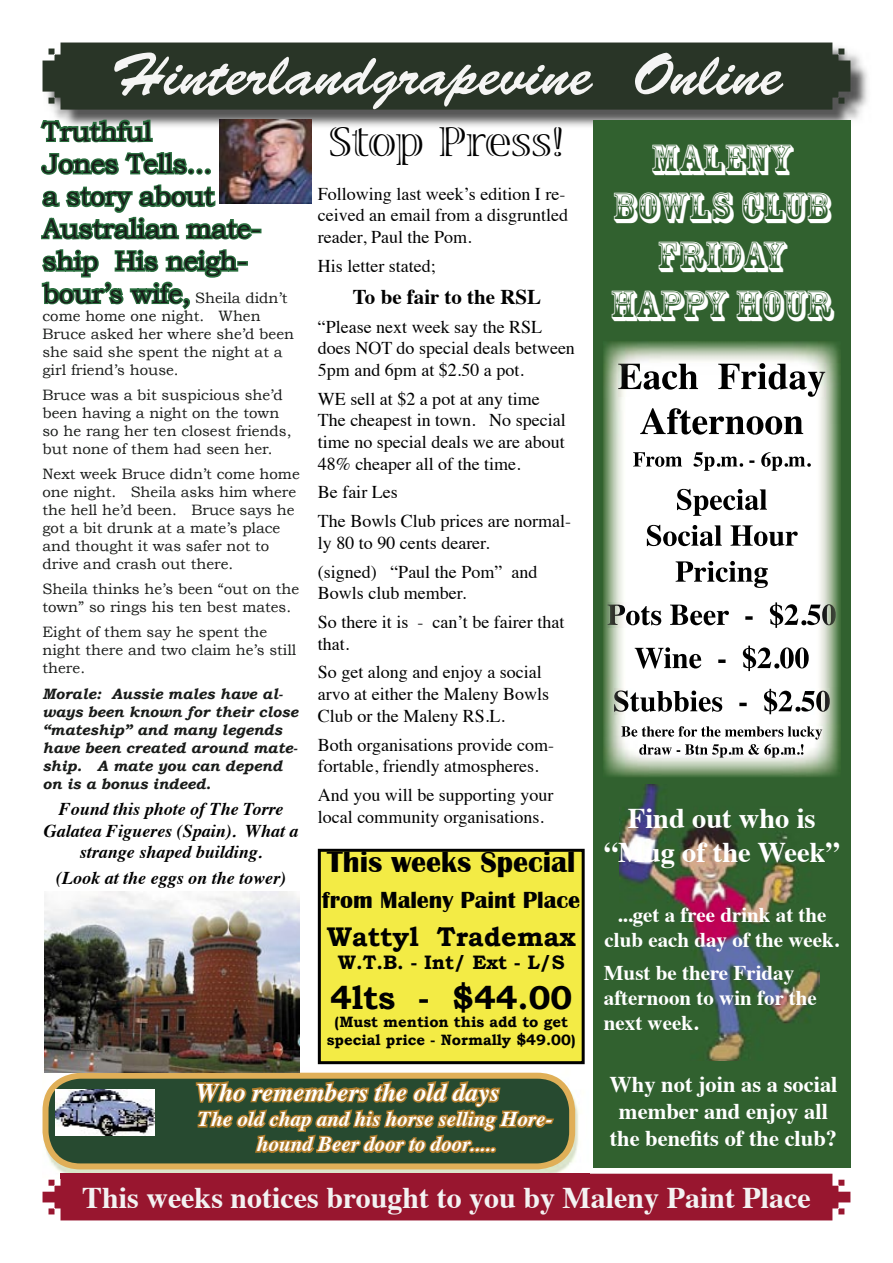
<style>
.page{position:relative;width:893px;height:1263px;background:#fff}
.page>*{position:absolute;margin:0;border:0;box-sizing:border-box;transform-origin:0 0}
.t1{font:60px "Brush Script Std";color:#f5f5f4}
.t2{font:42px "Viva Std";color:#000}
.t3{font:40.5px/48.6px "Rosewood Std";color:#fff;text-align:center}
.t4{font:700 33px "Bookman Old Style";color:#000}
.t5{font:700 30px "Times";color:#f3f2f2}
.t6{font:700 30px "Britannic";color:#000}
.t7{font:700 28.5px/34.2px "Times";color:#fff;text-align:center}
.t8{font:27px/32.4px "Bookman Old Style";letter-spacing:-.01em;color:#191b19}
.t9{font:700 27px "Bookman Old Style";color:#000}
.t10{font:italic 700 25.5px "Times";color:#fff}
.t11{font:700 24px "Britannic";color:#000}
.t12{font:700 22.5px/27px "Times";color:#fff;text-align:center}
.t13{font:700 21px/25.2px "Times";color:#fff;text-align:center}
.t14{font:italic 700 21px/25.2px "Times";color:#fff;text-align:center}
.t15{font:700 21px "Times";color:#000}
.t16{font:700 19.5px "Bookman Old Style";color:#000}
.t17{font:18px/21.6px "Times";color:#000}
.t18{font:italic 700 18px/21.6px "Times";color:#000;text-align:center}
.t19{font:15px/18px "Bookman Old Style";color:#191b19}
.t20{font:italic 700 15px/18px "Bookman Old Style";color:#191b19}
.t21{font:700 15px/18px "Bookman Old Style";color:#000;text-align:center}
.s1{font-size:27px}
</style>
<div class="page">
<img style="left:53px;top:53px;width:815px;height:77px">
<div style="left:43px;top:43px;width:807px;height:67px;background:#293527"></div>
<svg style="left:43px;top:1063px;width:807px;height:157px;background:#a94254"></svg>
<svg style="left:43px;top:1073px;width:532px;height:96px;background:#666839"></svg>
<img style="left:55px;top:1089px;width:99px;height:46px">
<svg style="left:40px;top:117px;width:114px;height:26px"></svg>
<svg style="left:41px;top:152px;width:170px;height:23px"></svg>
<div style="left:251px;top:229px;width:10px;height:4px;border:3px solid #286d3d"></div>
<svg style="left:41px;top:184px;width:213px;height:126px"></svg>
<img style="left:219px;top:119px;width:92px;height:84px">
<div style="left:593px;top:120px;width:257px;height:1047px;background:#31612f"></div>
<img style="left:620px;top:784px;width:199px;height:277px">
<img style="left:603px;top:341px;width:238px;height:436px">
<img style="left:618px;top:363px;width:208px;height:34px">
<img style="left:640px;top:408px;width:163px;height:27px">
<img style="left:633px;top:452px;width:178px;height:19px">
<img style="left:677px;top:489px;width:90px;height:27px">
<img style="left:647px;top:525px;width:151px;height:21px">
<img style="left:676px;top:561px;width:92px;height:27px">
<img style="left:608px;top:602px;width:228px;height:26px">
<img style="left:635px;top:646px;width:174px;height:25px">
<img style="left:614px;top:689px;width:216px;height:25px">
<img style="left:621px;top:726px;width:202px;height:13px">
<img style="left:639px;top:744px;width:164px;height:14px">
<img style="left:44px;top:892px;width:256px;height:181px">
<div style="left:318px;top:849px;width:267px;height:215px;background:#f3eb45"></div>
<h1 class="t1" style="left:110px;top:41px;width:674px">Hinterlandgrapevine Online</h1>
<h3 class="t8" style="left:43px;top:115px;width:220px">Truthful<br>Jones Tells...<br>a story about<br>Australian mate&shy;ship His neigh-</h3>
<p class="t19" style="left:43px;top:288px;width:253px"><span class="s1">bour’s wife,</span> Sheila didn’t come home one night. When<br>Bruce asked her where she’d been she said she spent the night at a girl friend’s house.</p>
<p class="t19" style="left:43px;top:386px;width:250px">Bruce was a bit suspicious she’d been having a night on the town so he rang her ten closest friends, but none of them had seen her.</p>
<p class="t19" style="left:43px;top:465px;width:259px">Next week Bruce didn’t come home one night. Sheila asks him where the hell he’d been. Bruce says he got a bit drunk at a mate’s place and thought it was safer not to drive and crash out there.</p>
<p class="t19" style="left:43px;top:580px;width:258px">Sheila thinks he’s been “out on the town” so rings his ten best mates.</p>
<p class="t19" style="left:43px;top:623px;width:255px">Eight of them say he spent the night there and two claim he’s still there.</p>
<p class="t20" style="left:43px;top:684px;width:257px">Morale: Aussie males have al&shy;ways been known for their close “mateship” and many legends have been created around mate&shy;ship. A mate you can depend on is a bonus indeed.</p>
<p class="t18" style="left:44px;top:797px;width:256px">Found this phote of The Torre<br>Galatea Figueres (Spain). What a strange shaped building.</p>
<p class="t18" style="left:56px;top:865px;width:232px">(Look at the eggs on the tower)</p>
<h2 class="t2" style="left:329px;top:121px;width:237px">Stop Press!</h2>
<p class="t17" style="left:318px;top:181px;width:252px">Following last week’s edition I re&shy;ceived an email from a disgruntled reader, Paul the Pom.</p>
<p class="t17" style="left:318px;top:253px;width:119px">His letter stated;</p>
<p class="t15" style="left:353px;top:277px;width:190px">To be fair to the RSL</p>
<p class="t17" style="left:318px;top:314px;width:259px">“Please next week say the RSL does NOT do special deals between<br>5pm and 6pm at $2.50 a pot.</p>
<p class="t17" style="left:318px;top:386px;width:249px">WE sell at $2 a pot at any time<br>The cheapest in town. No special time no special deals we are about<br>48% cheaper all of the time.</p>
<p class="t17" style="left:318px;top:476px;width:255px;line-height:28.8px">Be fair Les<br>The Bowls Club prices are normal-</p>
<p class="t17" style="left:318px;top:527px;width:221px;line-height:28.8px">ly 80 to 90 cents dearer. (signed) “Paul the Pom” and</p>
<p class="t17" style="left:318px;top:577px;width:248px;line-height:28.8px">Bowls club member.<br>So there it is - can’t be fairer that</p>
<p class="t17" style="left:318px;top:628px;width:225px;line-height:28.8px">that.<br>So get along and enjoy a social</p>
<p class="t17" style="left:318px;top:682px;width:233px">arvo at either the Maleny Bowls<br>Club or the Maleny RS.L.</p>
<p class="t17" style="left:318px;top:732px;width:238px">Both organisations provide com&shy;fortable, friendly atmospheres.</p>
<p class="t17" style="left:318px;top:782px;width:237px">And you will be supporting your local community organisations.</p>
<h3 class="t6" style="left:327px;top:845px;width:249px">This weeks Special</h3>
<h3 class="t11" style="left:322px;top:886px;width:259px">from Maleny Paint Place</h3>
<h3 class="t9" style="left:327px;top:920px;width:250px">Wattyl Trademax</h3>
<p class="t16" style="left:338px;top:951px;width:228px">W.T.B. - Int/ Ext - L/S</p>
<h3 class="t4" style="left:330px;top:978px;width:244px">4lts - $44.00</h3>
<p class="t21" style="left:327px;top:1012px;width:250px">(Must mention this add to get special price - Normally $49.00)</p>
<h3 class="t10" style="left:196px;top:1068px;width:305px">Who remembers the old days</h3>
<p class="t14" style="left:198px;top:1104px;width:356px">The old chap and his horse selling Hore&shy;hound Beer door to door.....</p>
<h3 class="t3" style="left:610px;top:135px;width:224px">MALENY<br>BOWLS CLUB<br>FRIDAY<br>HAPPY HOUR</h3>
<h3 class="t7" style="left:604px;top:798px;width:237px">Find out who is “Mug of the Week”</h3>
<p class="t13" style="left:605px;top:900px;width:236px">...get a free drink at the club each day of the week.</p>
<p class="t13" style="left:604px;top:957px;width:215px;text-align:left">Must be there Friday afternoon to win for the next week.</p>
<p class="t12" style="left:609px;top:1068px;width:230px">Why not join as a social member and enjoy all the benefits of the club?</p>
<h3 class="t5" style="left:82px;top:1169px;width:730px">This weeks notices brought to you by Maleny Paint Place</h3>
</div>
